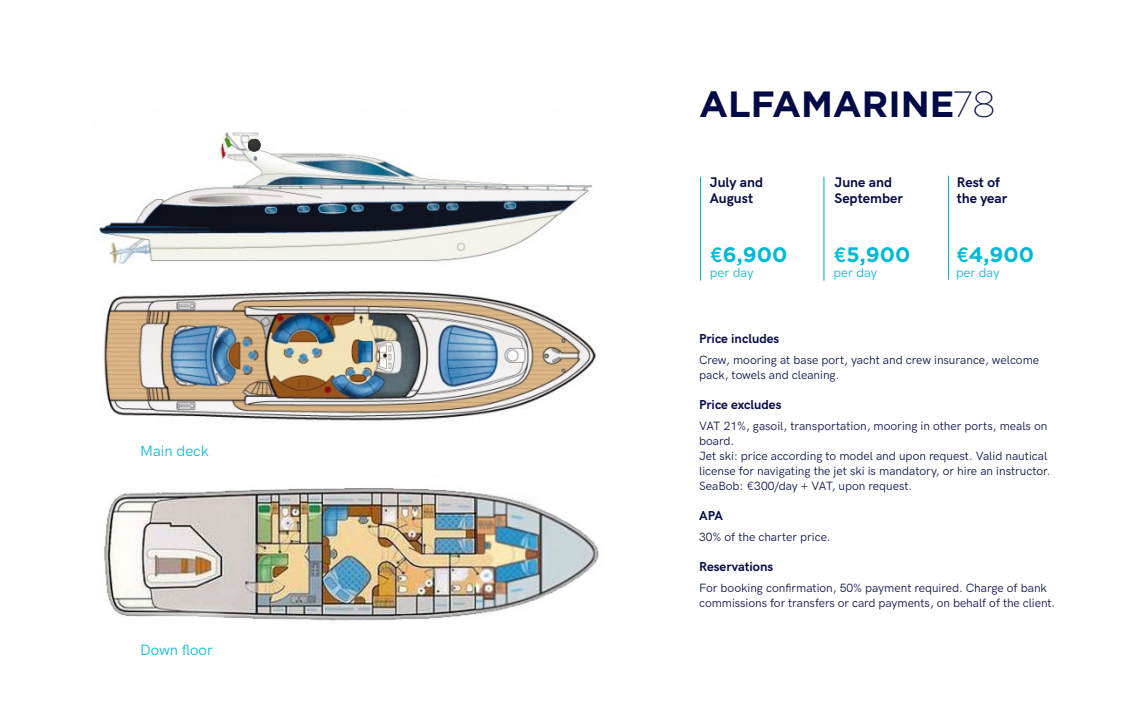
<style>
.page{position:relative;width:1134px;height:720px;background:#fff}
.page>*{position:absolute;margin:0;border:0;box-sizing:border-box;transform-origin:0 0}
.t1{font:700 36.5px "Gotham";color:#030a47}
.t2{font:700 21px "Gotham";color:#00bad6}
.t3{font:15px "HK Grotesk";color:#00bad6}
.t4{font:700 14px/16.8px "HK Grotesk";color:#030a47}
.t5{font:700 13px "HK Grotesk";color:#030a47}
.t6{font:13px "HK Grotesk";color:#00bad6}
.t7{font:12px/15px "HK Grotesk";color:#030a47}
.s1{font-weight:200}
.s2{font-family:"HK Grotesk"}
</style>
<div class="page">
<img style="left:99px;top:132px;width:493px;height:132px">
<div style="left:248px;top:139px;width:12px;height:12px;background:#343434;border-radius:50%"></div>
<div style="left:248px;top:139px;width:12px;height:12px;border:1px solid #070707;border-radius:50%"></div>
<img style="left:103px;top:291px;width:493px;height:130px">
<img style="left:104px;top:488px;width:495px;height:133px">
<hr style="left:823px;top:177px;width:1px;height:104px;background:#00bad6">
<hr style="left:700px;top:177px;width:1px;height:104px;background:#00bad6">
<hr style="left:948px;top:176px;width:1px;height:103px;background:#00bad6">
<p class="t3" style="left:140px;top:439px;width:70px">Main deck</p>
<p class="t3" style="left:140px;top:638px;width:74px">Down floor</p>
<h1 class="t1" style="left:699px;top:83px;width:298px">ALFAMARINE<span class="s1">78</span></h1>
<p class="t4" style="left:710px;top:172px;width:55px">July and<br>August</p>
<p class="t4" style="left:835px;top:172px;width:70px">June and<br>September</p>
<p class="t4" style="left:957px;top:172px;width:52px">Rest of the year</p>
<h2 class="t2" style="left:710px;top:242px;width:79px"><span class="s2">€</span>6,900</h2>
<p class="t6" style="left:710px;top:263px;width:45px">per day</p>
<h2 class="t2" style="left:833px;top:242px;width:78px"><span class="s2">€</span>5,900</h2>
<p class="t6" style="left:833px;top:263px;width:45px">per day</p>
<h2 class="t2" style="left:956px;top:242px;width:80px"><span class="s2">€</span>4,900</h2>
<p class="t6" style="left:956px;top:263px;width:45px">per day</p>
<p class="t5" style="left:699px;top:329px;width:82px">Price includes</p>
<p class="t7" style="left:699px;top:352px;width:341px">Crew, mooring at base port, yacht and crew insurance, welcome pack, towels and cleaning.</p>
<p class="t5" style="left:699px;top:395px;width:84px">Price excludes</p>
<p class="t7" style="left:699px;top:418px;width:353px">VAT 21%, gasoil, transportation, mooring in other ports, meals on board.<br>Jet ski: price according to model and upon request. Valid nautical license for navigating the jet ski is mandatory, or hire an instructor.<br>SeaBob: €300/day + VAT, upon request.</p>
<p class="t5" style="left:699px;top:506px;width:25px">APA</p>
<p class="t7" style="left:699px;top:529px;width:133px">30% of the charter price.</p>
<p class="t5" style="left:699px;top:557px;width:76px">Reservations</p>
<p class="t7" style="left:699px;top:580px;width:358px">For booking confirmation, 50% payment required. Charge of bank commissions for transfers or card payments, on behalf of the client.</p>
</div>
